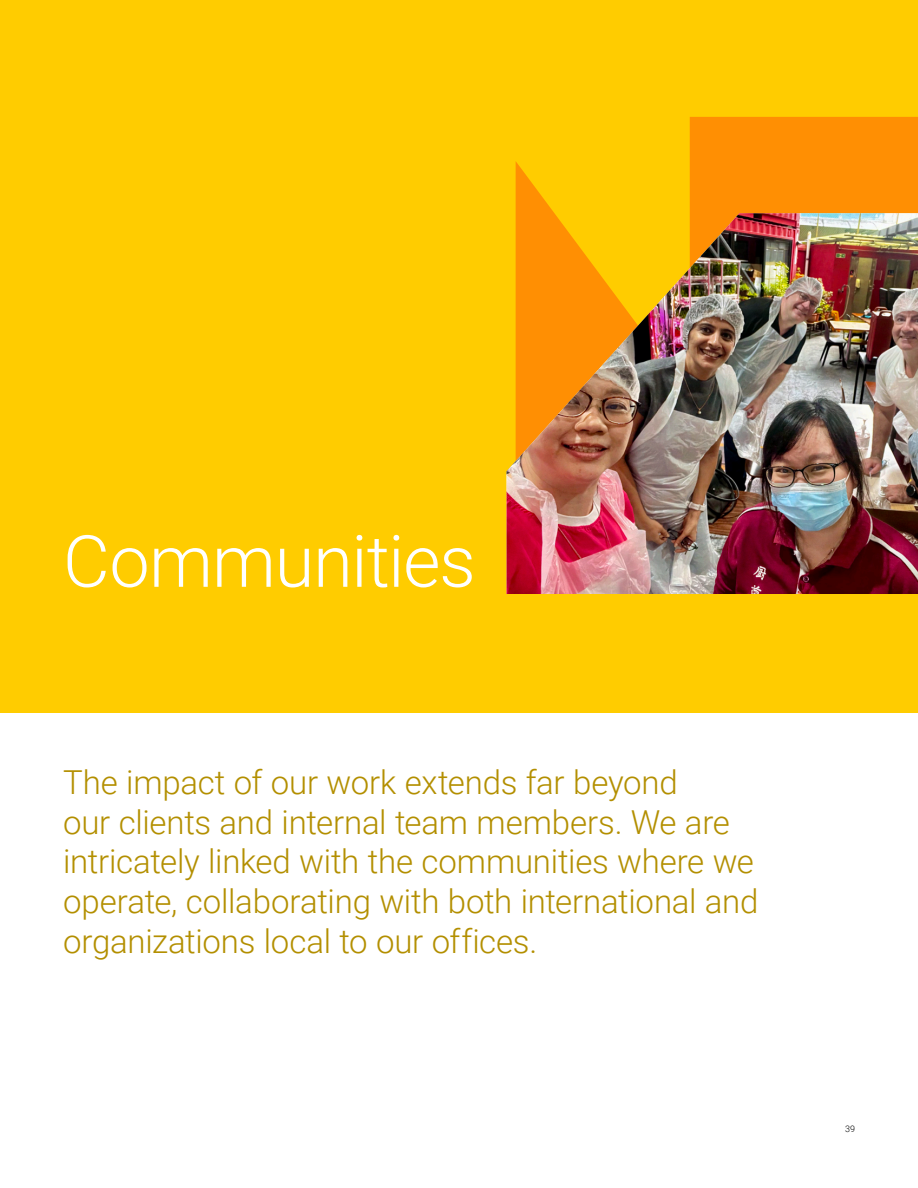
<style>
.page{position:relative;width:918px;height:1188px;background:#fff}
.page>*{position:absolute;margin:0;border:0;box-sizing:border-box;transform-origin:0 0}
.t1{font:300 72px "Roboto";letter-spacing:-.015em;color:#fff}
.t2{font:300 33px/39.6px "Roboto";letter-spacing:-.005em;color:#b38f00}
.t3{font:300 9px "Roboto";color:#000}
</style>
<div class="page">
<div style="left:0;top:0;width:918px;height:713px;background:#fc0"></div>
<div style="left:690px;top:117px;width:228px;height:96px;background:#ff8f03"></div>
<svg style="left:516px;top:161px;width:233px;height:52px"></svg>
<img style="left:507px;top:213px;width:411px;height:381px">
<p class="t1" style="left:63px;top:511px;width:414px">Communities</p>
<p class="t2" style="left:63px;top:761px;width:697px">The impact of our work extends far beyond<br>our clients and internal team members. We are intricately linked with the communities where we operate, collaborating with both international and organizations local to our offices.</p>
<p class="t3" style="left:845px;top:1122px;width:11px">39</p>
</div>
